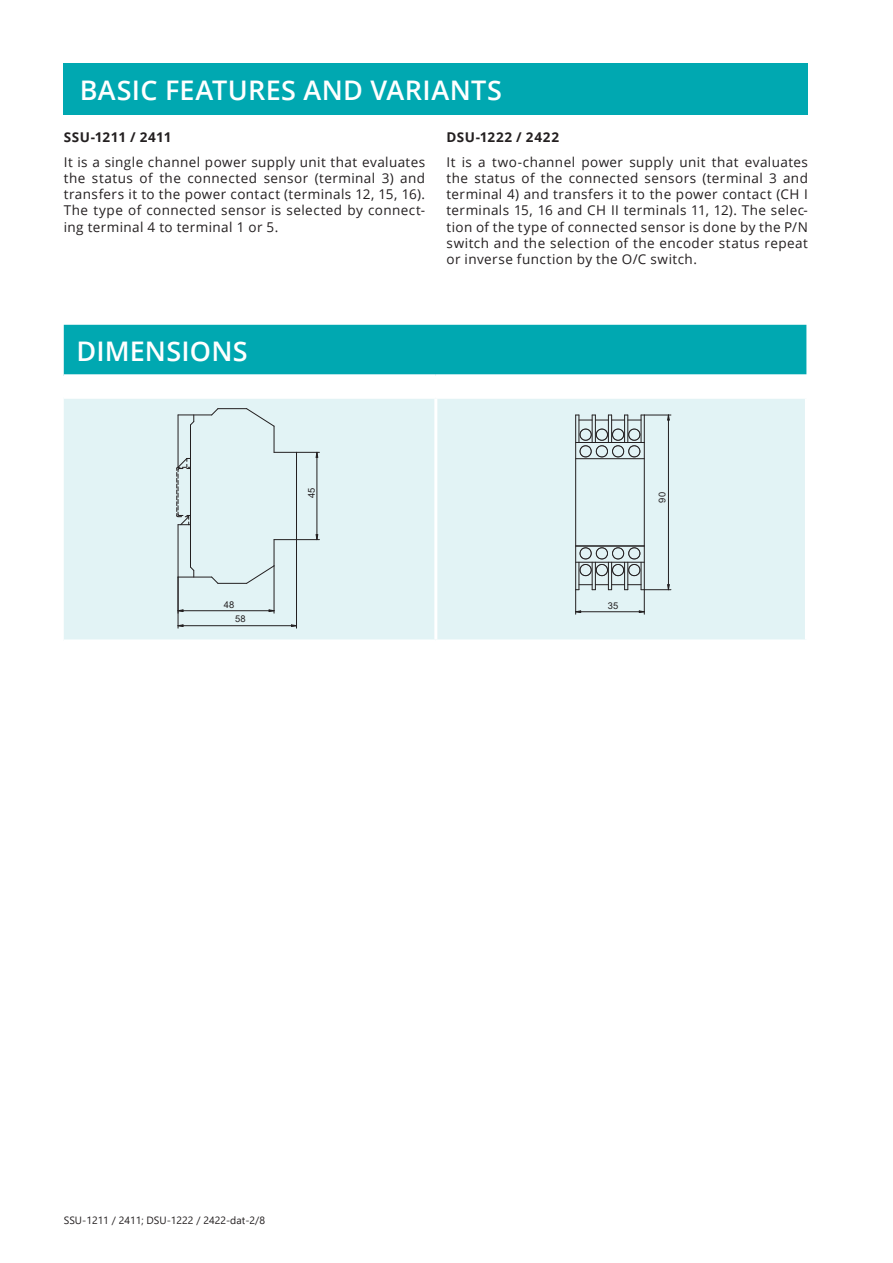
<style>
.page{position:relative;width:893px;height:1263px;background:#fff}
.page>*{position:absolute;margin:0;border:0;box-sizing:border-box;transform-origin:0 0}
.nadpis-CZ{font:600 27px "Open Sans";letter-spacing:.01em;color:#fff}
.features-CZ{font:13.5px/16.2px "Open Sans";letter-spacing:.03em;color:#231f20;text-align:justify}
.features-CZ-2{font:700 13.5px "Open Sans";letter-spacing:.035em;color:#231f20}
.features-CZ-3{font:700 13.5px "Open Sans";letter-spacing:.055em;color:#231f20}
.t1{font:10.5px "Segoe UI";color:#231f20}
.t2{font:9.3px "Arial";letter-spacing:.02em;color:#231f20}
</style>
<div class="page">
<div style="left:64px;top:64px;width:744px;height:51px;background:#00a8b1"></div>
<div style="left:64px;top:325px;width:742px;height:49px;background:#00a8b1"></div>
<div style="left:64px;top:399px;width:741px;height:240px;background:#e2f3f5"></div>
<hr style="left:434px;top:399px;width:3px;height:240px;background:#fff">
<hr style="left:178px;top:577px;width:34px;height:1px;background:#231f20">
<hr style="left:178px;top:525px;width:1px;height:52px;background:#231f20">
<hr style="left:296px;top:452px;width:1px;height:88px;background:#231f20">
<hr style="left:178px;top:414px;width:34px;height:1px;background:#231f20">
<hr style="left:190px;top:467px;width:1px;height:58px;background:#231f20">
<hr style="left:178px;top:415px;width:1px;height:52px;background:#231f20">
<hr style="left:190px;top:525px;width:1px;height:42px;background:#231f20">
<hr style="left:190px;top:425px;width:1px;height:42px;background:#231f20">
<svg style="left:189px;top:415px;width:6px;height:11px"></svg>
<svg style="left:189px;top:566px;width:6px;height:11px"></svg>
<hr style="left:274px;top:566px;width:1px;height:47px;background:#231f20">
<svg style="left:177px;top:609px;width:7px;height:3px"></svg>
<svg style="left:268px;top:609px;width:7px;height:3px"></svg>
<hr style="left:178px;top:610px;width:96px;height:1px;background:#231f20">
<div style="left:211px;top:534px;width:108px;height:50px;background:#e2f3f5"></div>
<div style="left:211px;top:408px;width:108px;height:50px;background:#e2f3f5"></div>
<hr style="left:316px;top:452px;width:1px;height:88px;background:#231f20">
<hr style="left:178px;top:577px;width:1px;height:51px;background:#231f20">
<hr style="left:296px;top:540px;width:1px;height:88px;background:#231f20">
<svg style="left:177px;top:624px;width:7px;height:3px"></svg>
<hr style="left:178px;top:625px;width:118px;height:1px;background:#231f20">
<svg style="left:176px;top:457px;width:14px;height:69px"></svg>
<hr style="left:576px;top:458px;width:68px;height:1px;background:#231f20">
<hr style="left:575px;top:415px;width:1px;height:175px;background:#231f20">
<hr style="left:644px;top:442px;width:1px;height:148px;background:#231f20">
<hr style="left:576px;top:546px;width:68px;height:1px;background:#231f20">
<svg style="left:576px;top:414px;width:95px;height:43px;background:#becbcd"></svg>
<svg style="left:575px;top:547px;width:96px;height:67px;background:#c6d4d6"></svg>
<hr style="left:668px;top:415px;width:1px;height:175px;background:#231f20">
<p class="nadpis-CZ" style="left:80px;top:71px;width:424px">BASIC FEATURES AND VARIANTS</p>
<p class="features-CZ-2" style="left:64px;top:128px;width:109px">SSU-1211 / 2411</p>
<p class="features-CZ" style="left:64px;top:153px;width:363px">It is a single channel power supply unit that evaluates the status of the connected sensor (terminal 3) and transfers it to the power contact (terminals 12, 15, 16).<br>The type of connected sensor is selected by connect&shy;ing terminal 4 to terminal 1 or 5.</p>
<p class="features-CZ-3" style="left:446px;top:128px;width:114px">DSU-1222 / 2422</p>
<p class="features-CZ" style="left:446px;top:153px;width:363px">It is a two-channel power supply unit that evaluates the status of the connected sensors (terminal 3 and terminal 4) and transfers it to the power contact (CH I terminals 15, 16 and CH II terminals 11, 12). The selec&shy;tion of the type of connected sensor is done by the P/N switch and the selection of the encoder status repeat or inverse function by the O/C switch.</p>
<p class="nadpis-CZ" style="left:77px;top:332px;width:173px">DIMENSIONS</p>
<p class="t2" style="left:224px;top:598px;width:12px">48</p>
<p class="t2" style="left:235px;top:613px;width:12px">58</p>
<p class="t2" style="left:305px;top:498px;width:12px;rotate:-90deg">45</p>
<p class="t2" style="left:608px;top:599px;width:12px">35</p>
<p class="t2" style="left:656px;top:503px;width:12px;rotate:-90deg">90</p>
<p class="t1" style="left:64px;top:1211px;width:203px">SSU-1211 / 2411; DSU-1222 / 2422-dat-2/8</p>
</div>
